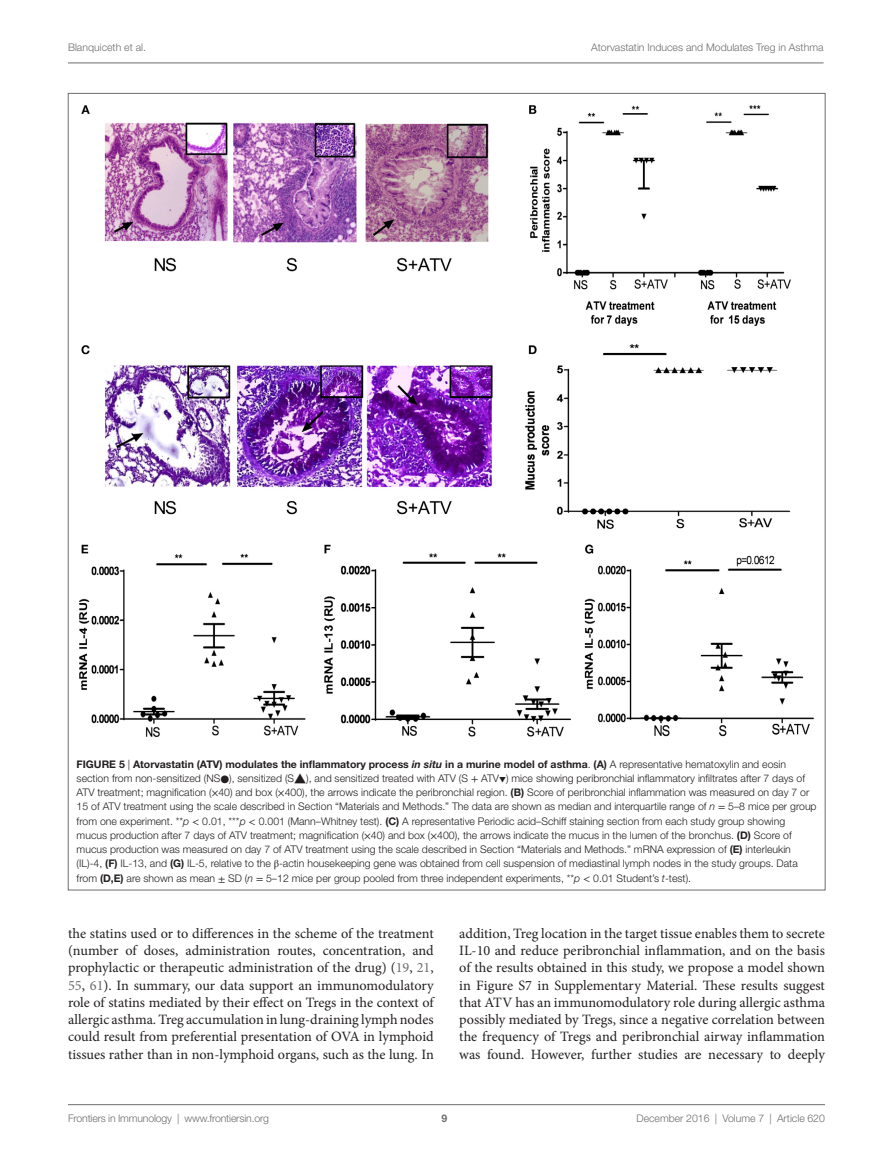
<style>
.page{position:relative;width:893px;height:1170px;background:#fff}
.page>*{position:absolute;margin:0;border:0;box-sizing:border-box;transform-origin:0 0}
.t1{font:14.25px/17.2px "Minion Pro";letter-spacing:-.005em;color:#231f20;text-align:justify}
.t2{font:300 10.5px/14.2px "Helvetica Neue LT Std";color:#231f20}
.t3{font:300 10.5px "Helvetica Neue LT Std";color:#6c6d70}
.t4{font:700 10.5px "Helvetica Neue LT Std";color:#6c6d70}
.s1{font-weight:700}
.s2{font-weight:700;font-style:italic}
.s3{font-family:"STIX General";font-weight:400}
.s4{font-style:italic}
.s5{color:#6c6d70}
</style>
<div class="page">
<img style="left:79px;top:105px;width:735px;height:632px">
<hr style="left:68px;top:1104px;width:757px;height:1px;background:#6c6d70">
<hr style="left:68px;top:63px;width:755px;height:1px;background:#6c6d70">
<p class="t3" style="left:68px;top:41px;width:79px">Blanquiceth et al.</p>
<p class="t3" style="left:591px;top:41px;width:234px">Atorvastatin Induces and Modulates Treg in Asthma</p>
<p class="t2" style="left:77px;top:756px;width:741px"><span class="s1">FIG URE 5</span> | <span class="s1">Atorvastatin (ATV) modulates the inflammatory process</span> <span class="s2">in situ</span> <span class="s1">in a murine model of asthma</span>. <span class="s1">(A)</span> A representative hematoxylin and eosin section from non-sensitized (NS<span class="s3">●</span>), sensitized (S<span class="s3">▲</span>), and sensitized treated with ATV (S <span class="s3">+</span> ATV<span class="s3">▾</span>) mice showing peribronchial inflammatory infiltrates after 7 days of ATV treatment; magnification (<span class="s3">×</span>40) and box (<span class="s3">×</span>400), the arrows indicate the peribronchial region. <span class="s1">(B)</span> Score of peribronchial inflammation was measured on day 7 or 15 of ATV treatment using the scale described in Section “Materials and Methods.” The data are shown as median and interquartile range of <span class="s4">n</span> <span class="s3">=</span> 5–8 mice per group from one experiment. **<span class="s4">p</span> <span class="s3">&lt;</span> 0.01, ***<span class="s4">p</span> <span class="s3">&lt;</span> 0.001 (Mann–Whitney test). <span class="s1">(C)</span> A representative Periodic acid–Schiff staining section from each study group showing mucus production after 7 days of ATV treatment; magnification (<span class="s3">×</span>40) and box (<span class="s3">×</span>400), the arrows indicate the mucus in the lumen of the bronchus. <span class="s1">(D)</span> Score of mucus production was measured on day 7 of ATV treatment using the scale described in Section “Materials and Methods.” mRNA expression of <span class="s1">(E)</span> interleukin (IL)-4, <span class="s1">(F)</span> IL-13, and <span class="s1">(G)</span> IL-5, relative to the <span class="s3">β</span>-actin housekeeping gene was obtained from cell suspension of mediastinal lymph nodes in the study groups. Data from <span class="s1">(D,E)</span> are shown as mean <span class="s3">±</span> SD (<span class="s4">n</span> <span class="s3">=</span> 5–12 mice per group pooled from three independent experiments, **<span class="s4">p</span> <span class="s3">&lt;</span> 0.01 Student’s <span class="s4">t</span>-test).</p>
<p class="t1" style="left:68px;top:924px;width:367px">the statins used or to differences in the scheme of the treatment (number of doses, administration routes, concentration, and prophylactic or therapeutic administration of the drug) (<span class="s5">19</span>, <span class="s5">21</span>, <span class="s5">55</span>, <span class="s5">61</span>). In summary, our data support an immunomodulatory role of statins mediated by their effect on Tregs in the context of allergic asthma. Treg accumulation in lung-draining lymph nodes could result from preferential presentation of OVA in lymphoid tissues rather than in non-lymphoid organs, such as the lung. In</p>
<p class="t1" style="left:459px;top:924px;width:367px">addition, Treg location in the target tissue enables them to secrete IL-10 and reduce peribronchial inflammation, and on the basis of the results obtained in this study, we propose a model shown in Figure S7 in Supplementary Material. These results suggest that ATV has an immunomodulatory role during allergic asthma possibly mediated by Tregs, since a negative correlation between the frequency of Tregs and peribronchial airway inflammation was found. However, further studies are necessary to deeply</p>
<p class="t3" style="left:68px;top:1111px;width:203px">Frontiers in Immunology | www.frontiersin.org</p>
<p class="t3" style="left:636px;top:1111px;width:190px">December 2016 | Volume 7 | Article 620</p>
<p class="t4" style="left:441px;top:1111px;width:7px">9</p>
</div>
